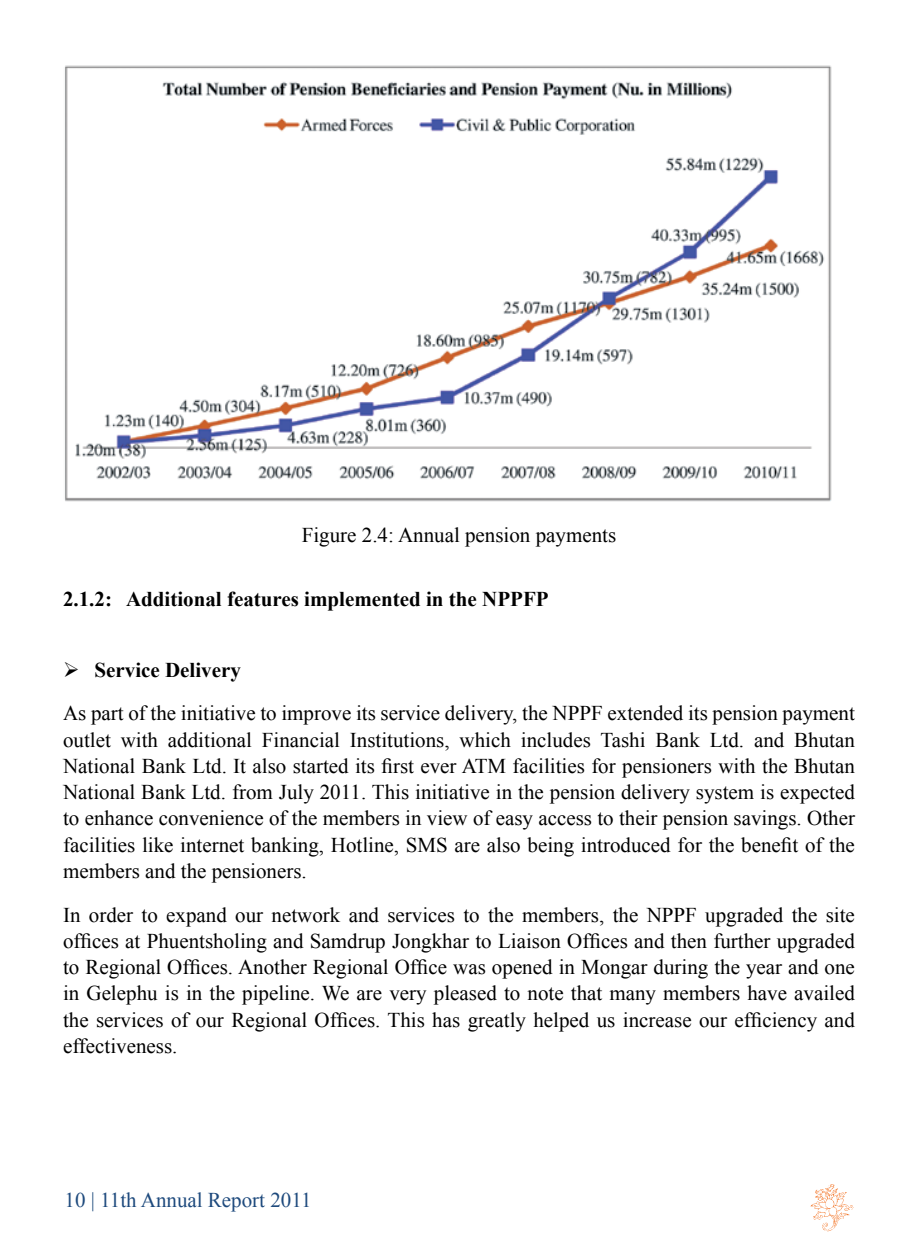
<style>
.page{position:relative;width:918px;height:1241px;background:#fff}
.page>*{position:absolute;margin:0;border:0;box-sizing:border-box;transform-origin:0 0}
.t1{font:21px/26.2px "Times New Roman";color:#000;text-align:justify}
.t2{font:700 21px "Times New Roman";color:#000}
.t3{font:21px "Times New Roman";color:#1e4a7d}
.s1{font-weight:700}
</style>
<div class="page">
<img style="left:810px;top:1184px;width:44px;height:48px">
<img style="left:65px;top:65px;width:767px;height:437px">
<p class="t1" style="left:302px;top:521px;width:316px">Figure 2.4: Annual pension payments</p>
<p class="t2" style="left:63px;top:585px;width:487px">2.1.2: Additional features implemented in the NPPFP</p>
<p class="t1" style="left:63px;top:647px;width:793px;line-height:43.8px">➢ <span class="s1">Service Delivery<br></span>As part of the initiative to improve its service delivery, the NPPF extended its pension payment</p>
<p class="t1" style="left:63px;top:726px;width:793px">outlet with additional Financial Institutions, which includes Tashi Bank Ltd. and Bhutan National Bank Ltd. It also started its first ever ATM facilities for pensioners with the Bhutan National Bank Ltd. from July 2011. This initiative in the pension delivery system is expected to enhance convenience of the members in view of easy access to their pension savings. Other facilities like internet banking, Hotline, SMS are also being introduced for the benefit of the members and the pensioners.</p>
<p class="t1" style="left:63px;top:901px;width:793px">In order to expand our network and services to the members, the NPPF upgraded the site offices at Phuentsholing and Samdrup Jongkhar to Liaison Offices and then further upgraded to Regional Offices. Another Regional Office was opened in Mongar during the year and one in Gelephu is in the pipeline. We are very pleased to note that many members have availed the services of our Regional Offices. This has greatly helped us increase our efficiency and effectiveness.</p>
<p class="t3" style="left:64px;top:1185px;width:249px">10 | 11th Annual Report 2011</p>
</div>
